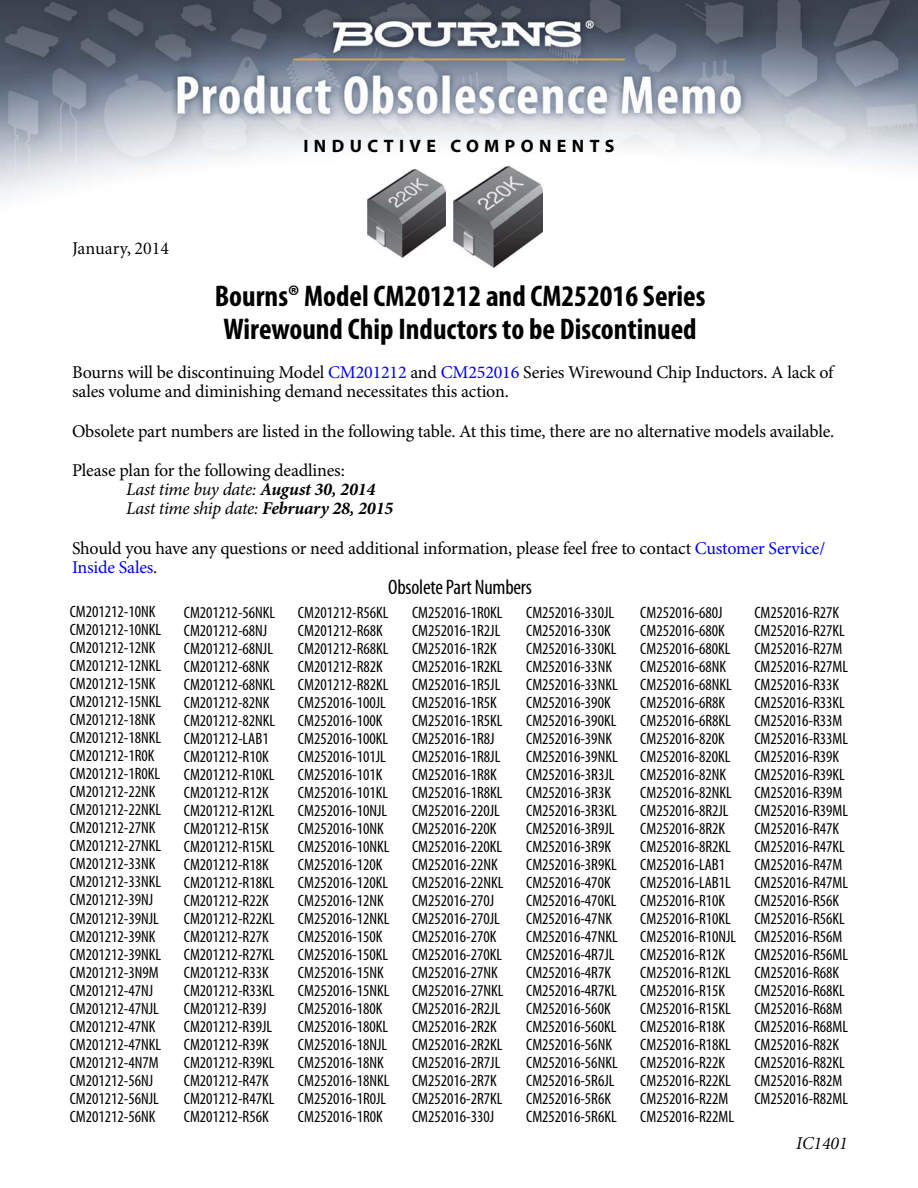
<style>
.page{position:relative;width:918px;height:1188px;background:#fff}
.page>*{position:absolute;margin:0;border:0;box-sizing:border-box;transform-origin:0 0}
.t1{font:700 condensed 30px/33px "Myriad Pro";color:#000}
.t2{font:condensed 21px "Myriad Pro";letter-spacing:-.01em;color:#000}
.t3{font:18px/19.5px "Minion Pro";letter-spacing:-.01em;color:#000}
.t4{font:italic 18px/19.5px "Minion Pro";letter-spacing:-.02em;color:#000}
.t5{font:700 18px "Myriad Pro";letter-spacing:.3em;color:#000}
.t6{font:18px "Minion";color:#000}
.t7{font:italic 18px "Minion";color:#000}
.t8{font:condensed 16.5px/18px "Myriad Pro";color:#000}
.s1{color:#00f}
.s2{font-weight:700}
</style>
<div class="page">
<img style="left:0;top:0;width:918px;height:215px">
<img style="left:368px;top:170px;width:77px;height:88px">
<img style="left:453px;top:167px;width:90px;height:101px">
<p class="t6" style="left:72px;top:241px;width:99px">January, 2014</p>
<p class="t5" style="left:303px;top:135px;width:313px">INDUCTIVE COMPONENTS</p>
<h1 class="t1" style="left:215px;top:279px;width:492px">Bourns® Model CM201212 and CM252016 Series<br>Wirewound Chip Inductors to be Discontinued</h1>
<p class="t3" style="left:72px;top:364px;width:763px">Bourns will be discontinuing Model <span class="s1">CM201212</span> and <span class="s1">CM252016</span> Series Wirewound Chip Inductors. A lack of sales volume and diminishing demand necessitates this action.</p>
<p class="t3" style="left:72px;top:413px;width:764px;line-height:39px">Obsolete part numbers are listed in the following table. At this time, there are no alternative models available.<br>Please plan for the following deadlines:</p>
<p class="t4" style="left:126px;top:479px;width:269px">Last time buy date: <span class="s2">August 30, 2014<br></span>Last time ship date: <span class="s2">February 28, 2015</span></p>
<p class="t3" style="left:72px;top:540px;width:755px">Should you have any questions or need additional information, please feel free to contact <span class="s1">Customer Service/<br>Inside Sales</span>.</p>
<p class="t2" style="left:388px;top:574px;width:145px">Obsolete Part Numbers</p>
<p class="t8" style="left:70px;top:603px;width:93px">CM201212-10NK<br>CM201212-10NKL<br>CM201212-12NK<br>CM201212-12NKL<br>CM201212-15NK<br>CM201212-15NKL<br>CM201212-18NK<br>CM201212-18NKL<br>CM201212-1R0K<br>CM201212-1R0KL<br>CM201212-22NK<br>CM201212-22NKL<br>CM201212-27NK<br>CM201212-27NKL<br>CM201212-33NK<br>CM201212-33NKL<br>CM201212-39NJ<br>CM201212-39NJL<br>CM201212-39NK<br>CM201212-39NKL<br>CM201212-3N9M<br>CM201212-47NJ<br>CM201212-47NJL<br>CM201212-47NK<br>CM201212-47NKL<br>CM201212-4N7M<br>CM201212-56NJ<br>CM201212-56NJL<br>CM201212-56NK</p>
<p class="t8" style="left:184px;top:603px;width:93px">CM201212-56NKL<br>CM201212-68NJ<br>CM201212-68NJL<br>CM201212-68NK<br>CM201212-68NKL<br>CM201212-82NK<br>CM201212-82NKL<br>CM201212-LAB1<br>CM201212-R10K<br>CM201212-R10KL<br>CM201212-R12K<br>CM201212-R12KL<br>CM201212-R15K<br>CM201212-R15KL<br>CM201212-R18K<br>CM201212-R18KL<br>CM201212-R22K<br>CM201212-R22KL<br>CM201212-R27K<br>CM201212-R27KL<br>CM201212-R33K<br>CM201212-R33KL<br>CM201212-R39J<br>CM201212-R39JL<br>CM201212-R39K<br>CM201212-R39KL<br>CM201212-R47K<br>CM201212-R47KL<br>CM201212-R56K</p>
<p class="t8" style="left:298px;top:603px;width:93px">CM201212-R56KL<br>CM201212-R68K<br>CM201212-R68KL<br>CM201212-R82K<br>CM201212-R82KL<br>CM252016-100JL<br>CM252016-100K<br>CM252016-100KL<br>CM252016-101JL<br>CM252016-101K<br>CM252016-101KL<br>CM252016-10NJL<br>CM252016-10NK<br>CM252016-10NKL<br>CM252016-120K<br>CM252016-120KL<br>CM252016-12NK<br>CM252016-12NKL<br>CM252016-150K<br>CM252016-150KL<br>CM252016-15NK<br>CM252016-15NKL<br>CM252016-180K<br>CM252016-180KL<br>CM252016-18NJL<br>CM252016-18NK<br>CM252016-18NKL<br>CM252016-1R0JL<br>CM252016-1R0K</p>
<p class="t8" style="left:412px;top:603px;width:93px">CM252016-1R0KL<br>CM252016-1R2JL<br>CM252016-1R2K<br>CM252016-1R2KL<br>CM252016-1R5JL<br>CM252016-1R5K<br>CM252016-1R5KL<br>CM252016-1R8J<br>CM252016-1R8JL<br>CM252016-1R8K<br>CM252016-1R8KL<br>CM252016-220JL<br>CM252016-220K<br>CM252016-220KL<br>CM252016-22NK<br>CM252016-22NKL<br>CM252016-270J<br>CM252016-270JL<br>CM252016-270K<br>CM252016-270KL<br>CM252016-27NK<br>CM252016-27NKL<br>CM252016-2R2JL<br>CM252016-2R2K<br>CM252016-2R2KL<br>CM252016-2R7JL<br>CM252016-2R7K<br>CM252016-2R7KL<br>CM252016-330J</p>
<p class="t8" style="left:526px;top:603px;width:93px">CM252016-330JL<br>CM252016-330K<br>CM252016-330KL<br>CM252016-33NK<br>CM252016-33NKL<br>CM252016-390K<br>CM252016-390KL<br>CM252016-39NK<br>CM252016-39NKL<br>CM252016-3R3JL<br>CM252016-3R3K<br>CM252016-3R3KL<br>CM252016-3R9JL<br>CM252016-3R9K<br>CM252016-3R9KL<br>CM252016-470K<br>CM252016-470KL<br>CM252016-47NK<br>CM252016-47NKL<br>CM252016-4R7JL<br>CM252016-4R7K<br>CM252016-4R7KL<br>CM252016-560K<br>CM252016-560KL<br>CM252016-56NK<br>CM252016-56NKL<br>CM252016-5R6JL<br>CM252016-5R6K<br>CM252016-5R6KL</p>
<p class="t8" style="left:640px;top:603px;width:97px">CM252016-680J<br>CM252016-680K<br>CM252016-680KL<br>CM252016-68NK<br>CM252016-68NKL<br>CM252016-6R8K<br>CM252016-6R8KL<br>CM252016-820K<br>CM252016-820KL<br>CM252016-82NK<br>CM252016-82NKL<br>CM252016-8R2JL<br>CM252016-8R2K<br>CM252016-8R2KL<br>CM252016-LAB1<br>CM252016-LAB1L<br>CM252016-R10K<br>CM252016-R10KL<br>CM252016-R10NJL<br>CM252016-R12K<br>CM252016-R12KL<br>CM252016-R15K<br>CM252016-R15KL<br>CM252016-R18K<br>CM252016-R18KL<br>CM252016-R22K<br>CM252016-R22KL<br>CM252016-R22M<br>CM252016-R22ML</p>
<p class="t8" style="left:754px;top:603px;width:95px">CM252016-R27K<br>CM252016-R27KL<br>CM252016-R27M<br>CM252016-R27ML<br>CM252016-R33K<br>CM252016-R33KL<br>CM252016-R33M<br>CM252016-R33ML<br>CM252016-R39K<br>CM252016-R39KL<br>CM252016-R39M<br>CM252016-R39ML<br>CM252016-R47K<br>CM252016-R47KL<br>CM252016-R47M<br>CM252016-R47ML<br>CM252016-R56K<br>CM252016-R56KL<br>CM252016-R56M<br>CM252016-R56ML<br>CM252016-R68K<br>CM252016-R68KL<br>CM252016-R68M<br>CM252016-R68ML<br>CM252016-R82K<br>CM252016-R82KL<br>CM252016-R82M<br>CM252016-R82ML</p>
<p class="t7" style="left:796px;top:1136px;width:53px">IC1401</p>
</div>
